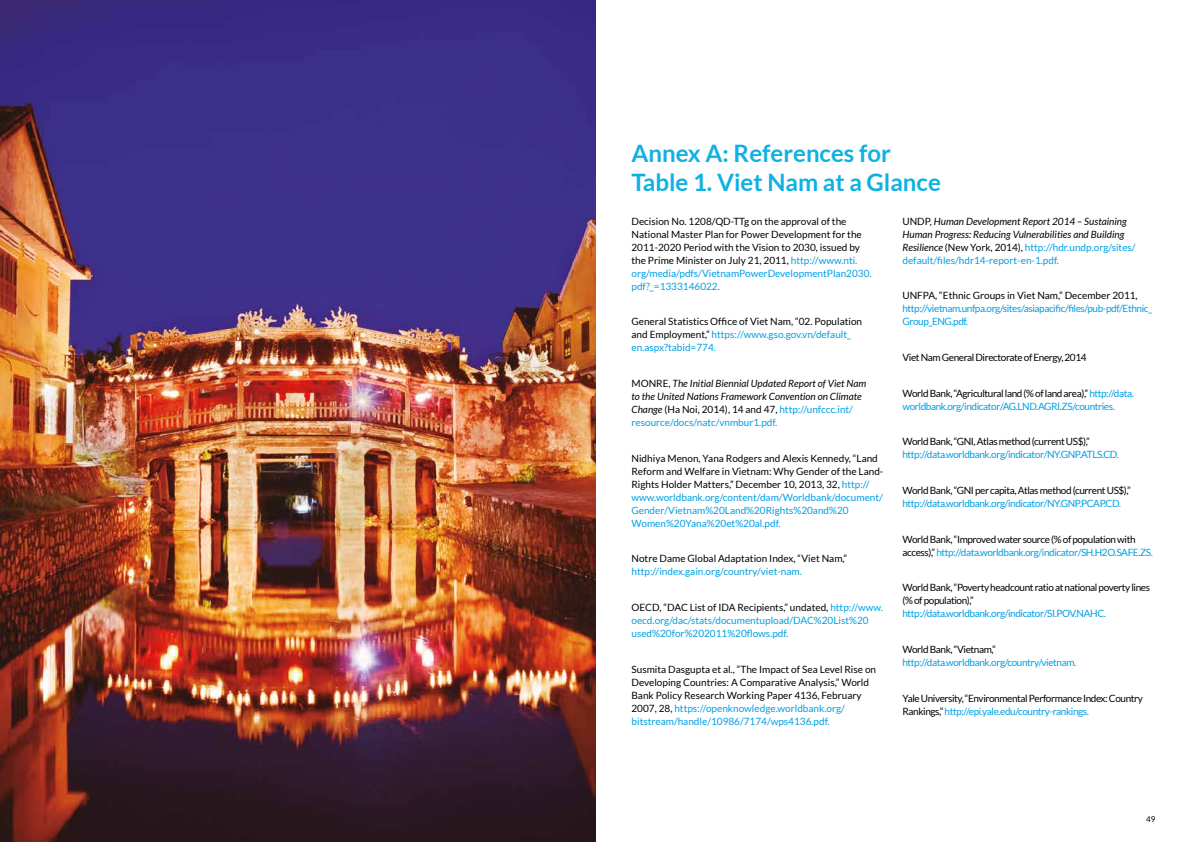
<style>
.page{position:relative;width:1191px;height:842px;background:#fff}
.page>*{position:absolute;margin:0;border:0;box-sizing:border-box;transform-origin:0 0}
.t1{font:700 24px/28.8px "Lato";color:#0fb1e3}
.t2{font:10px/13px "Lato";color:#000}
.t3{font:10px/13px "Lato";letter-spacing:-.04em;color:#000}
.t4{font:10px/13px "Lato";letter-spacing:-.04em;color:#009fe3}
.t5{font:italic 10px/13px "Lato";color:#000}
.t6{font:10px/13px "Lato";color:#009fe3}
.t7{font:8px "Lato";color:#000}
.s1{font-style:normal}
.s2{font-style:normal;color:#009fe3}
.s3{color:#000}
.s4{color:#009fe3}
</style>
<div class="page">
<img style="left:0;top:0;width:595px;height:842px">
<h1 class="t1" style="left:631px;top:139px;width:311px">Annex A: References for<br>Table 1. Viet Nam at a Glance</h1>
<p class="t5" style="left:902px;top:215px;width:235px"><span class="s1">UNDP,</span> Human Development Report 2014 – Sustaining Human Progress: Reducing Vulnerabilities and Building Resilience <span class="s1">(New York, 2014),</span> <span class="s2">http://hdr.undp.org/sites/ default/files/hdr14-report-en-1.pdf.</span></p>
<p class="t2" style="left:902px;top:289px;width:237px">UNFPA, “Ethnic Groups in Viet Nam,” December 2011,</p>
<p class="t4" style="left:902px;top:302px;width:251px">http://vietnam.unfpa.org/sites/asiapacific/files/pub-pdf/Ethnic_<br>Group_ENG.pdf.</p>
<p class="t3" style="left:902px;top:351px;width:186px">Viet Nam General Directorate of Energy, 2014</p>
<p class="t4" style="left:902px;top:386px;width:233px"><span class="s3">World Bank, “Agricultural land (% of land area),”</span> http://data. worldbank.org/indicator/AG.LND.AGRI.ZS/countries.</p>
<p class="t3" style="left:902px;top:435px;width:189px">World Bank, “GNI, Atlas method (current US$),”</p>
<p class="t4" style="left:902px;top:448px;width:218px">http://data.worldbank.org/indicator/NY.GNP.ATLS.CD.</p>
<p class="t3" style="left:902px;top:484px;width:230px">World Bank, “GNI per capita, Atlas method (current US$),”</p>
<p class="t4" style="left:902px;top:497px;width:220px">http://data.worldbank.org/indicator/NY.GNP.PCAP.CD.</p>
<p class="t3" style="left:902px;top:532px;width:252px">World Bank, “Improved water source (% of population with access),” <span class="s4">http://data.worldbank.org/indicator/SH.H2O.SAFE.ZS.</span></p>
<p class="t3" style="left:902px;top:581px;width:249px">World Bank, “Poverty headcount ratio at national poverty lines (% of population),”</p>
<p class="t4" style="left:902px;top:607px;width:205px">http://data.worldbank.org/indicator/SI.POV.NAHC.</p>
<p class="t3" style="left:902px;top:643px;width:95px">World Bank, “Vietnam,”</p>
<p class="t4" style="left:902px;top:656px;width:175px">http://data.worldbank.org/country/vietnam.</p>
<p class="t3" style="left:902px;top:691px;width:242px">Yale University, “Environmental Performance Index: Country<br>Rankings,” <span class="s4">http://epi.yale.edu/country-rankings.</span></p>
<p class="t2" style="left:631px;top:214px;width:241px">Decision No. 1208/QD-TTg on the approval of the National Master Plan for Power Development for the 2011-2020 Period with the Vision to 2030, issued by the Prime Minister on July 21, 2011, <span class="s4">http://www.nti. org/media/pdfs/VietnamPowerDevelopmentPlan2030. pdf?_=1333146022.</span></p>
<p class="t2" style="left:631px;top:315px;width:232px">General Statistics Office of Viet Nam, “02. Population and Employment,” <span class="s4">https://www.gso.gov.vn/default_ en.aspx?tabid=774.</span></p>
<p class="t5" style="left:631px;top:377px;width:236px"><span class="s1">MONRE,</span> The Initial Biennial Updated Report of Viet Nam to the United Nations Framework Convention on Climate Change <span class="s1">(Ha Noi, 2014), 14 and 47,</span> <span class="s2">http://unfccc.int/ resource/docs/natc/vnmbur1.pdf.</span></p>
<p class="t2" style="left:631px;top:451px;width:253px">Nidhiya Menon, Yana Rodgers and Alexis Kennedy, “Land Reform and Welfare in Vietnam: Why Gender of the Land-Rights Holder Matters,” December 10, 2013, 32, <span class="s4">http:// www.worldbank.org/content/dam/Worldbank/document/ Gender/Vietnam%20Land%20Rights%20and%20<br>Women%20Yana%20et%20al.pdf.</span></p>
<p class="t2" style="left:631px;top:552px;width:217px">Notre Dame Global Adaptation Index, “Viet Nam,”</p>
<p class="t6" style="left:631px;top:565px;width:172px">http://index.gain.org/country/viet-nam.</p>
<p class="t6" style="left:631px;top:601px;width:253px"><span class="s3">OECD, “DAC List of IDA Recipients,” undated,</span> http://www. oecd.org/dac/stats/documentupload/DAC%20List%20 used%20for%202011%20flows.pdf.</p>
<p class="t2" style="left:631px;top:662px;width:246px">Susmita Dasgupta et al., “The Impact of Sea Level Rise on Developing Countries: A Comparative Analysis,” World Bank Policy Research Working Paper 4136, February 2007, 28, <span class="s4">https://openknowledge.worldbank.org/ bitstream/handle/10986/7174/wps4136.pdf.</span></p>
<p class="t7" style="left:1146px;top:815px;width:11px">49</p>
</div>
